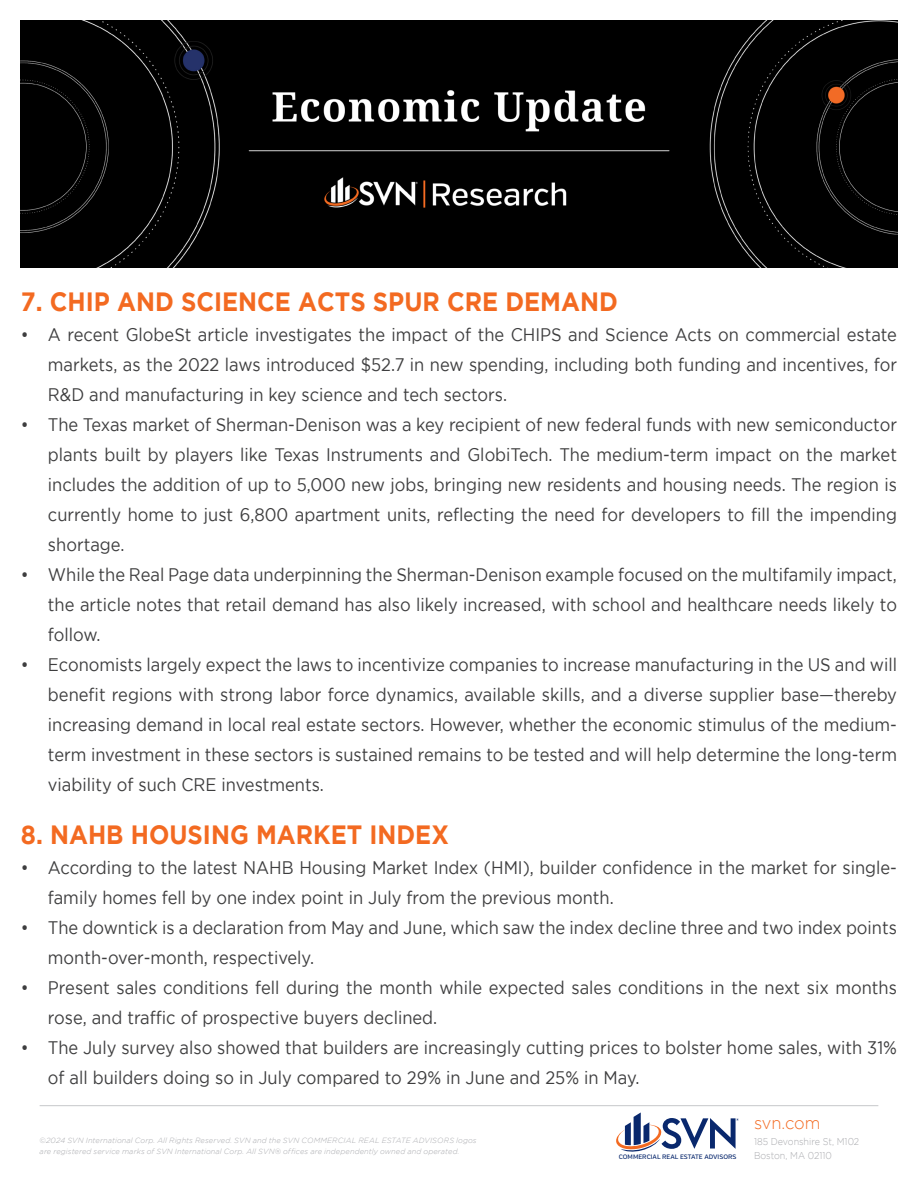
<style>
.page{position:relative;width:918px;height:1188px;background:#fff}
.page>*{position:absolute;margin:0;border:0;box-sizing:border-box;transform-origin:0 0}
.t1{font:700 26.4px "Gotham";color:#f36a21;scale:.91 1}
.t2{font:18.15px/30px "Gotham";color:#3e3e3f;text-align:justify;scale:.91 1}
.t3{font:300 17.4px "Gotham";letter-spacing:-.01em;color:#f36a21;scale:.95 1}
.t4{font:300 9.9px/13.5px "Gotham";color:#a8a9ad;scale:.91 1}
.t5{font:italic 300 7.5px/10.5px "Gotham";letter-spacing:.015em;color:#a8a9ad}
.t6{font:500 6.45px "Verb";color:#09286d}
</style>
<div class="page">
<hr style="left:40px;top:1105px;width:838px;height:1px;background:#c7c8ca">
<svg style="left:616px;top:1112px;width:123px;height:40px"></svg>
<img style="left:21px;top:21px;width:876px;height:247px">
<p class="t1" style="left:21px;top:287px;width:657px">7. CHIP AND SCIENCE ACTS SPUR CRE DEMAND</p>
<p class="t2" style="left:48px;top:320px;width:935px;text-indent:-27px">• A recent GlobeSt article investigates the impact of the CHIPS and Science Acts on commercial estate markets, as the 2022 laws introduced $52.7 in new spending, including both funding and incentives, for R&amp;D and manufacturing in key science and tech sectors.</p>
<p class="t2" style="left:48px;top:410px;width:935px;text-indent:-27px">• The Texas market of Sherman-Denison was a key recipient of new federal funds with new semiconductor plants built by players like Texas Instruments and GlobiTech. The medium-term impact on the market includes the addition of up to 5,000 new jobs, bringing new residents and housing needs. The region is currently home to just 6,800 apartment units, reflecting the need for developers to fill the impending shortage.</p>
<p class="t2" style="left:48px;top:560px;width:935px;text-indent:-27px">• While the Real Page data underpinning the Sherman-Denison example focused on the multifamily impact, the article notes that retail demand has also likely increased, with school and healthcare needs likely to follow.</p>
<p class="t2" style="left:48px;top:650px;width:935px;text-indent:-27px">• Economists largely expect the laws to incentivize companies to increase manufacturing in the US and will benefit regions with strong labor force dynamics, available skills, and a diverse supplier base—thereby increasing demand in local real estate sectors. However, whether the economic stimulus of the medium&shy;term investment in these sectors is sustained remains to be tested and will help determine the long-term viability of such CRE investments.</p>
<p class="t1" style="left:21px;top:819px;width:472px">8. NAHB HOUSING MARKET INDEX</p>
<p class="t2" style="left:48px;top:852px;width:935px;text-indent:-27px">• According to the latest NAHB Housing Market Index (HMI), builder confidence in the market for single&shy;family homes fell by one index point in July from the previous month.</p>
<p class="t2" style="left:48px;top:912px;width:935px;text-indent:-27px">• The downtick is a declaration from May and June, which saw the index decline three and two index points month-over-month, respectively.</p>
<p class="t2" style="left:48px;top:972px;width:935px;text-indent:-27px">• Present sales conditions fell during the month while expected sales conditions in the next six months rose, and traffic of prospective buyers declined.</p>
<p class="t2" style="left:48px;top:1032px;width:935px;text-indent:-27px">• The July survey also showed that builders are increasingly cutting prices to bolster home sales, with 31% of all builders doing so in July compared to 29% in June and 25% in May.</p>
<p class="t5" style="left:40px;top:1136px;width:438px">©2024 SVN International Corp. All Rights Reserved. SVN and the SVN COMMERCIAL REAL ESTATE ADVISORS logos are registered service marks of SVN International Corp. All SVN® offices are independently owned and operated.</p>
<p class="t6" style="left:619px;top:1153px;width:119px">COMMERCIAL REAL ESTATE ADVISORS</p>
<p class="t3" style="left:754px;top:1113px;width:71px">svn.com</p>
<p class="t4" style="left:754px;top:1135px;width:117px">185 Devonshire St, M102<br>Boston, MA 02110</p>
</div>
